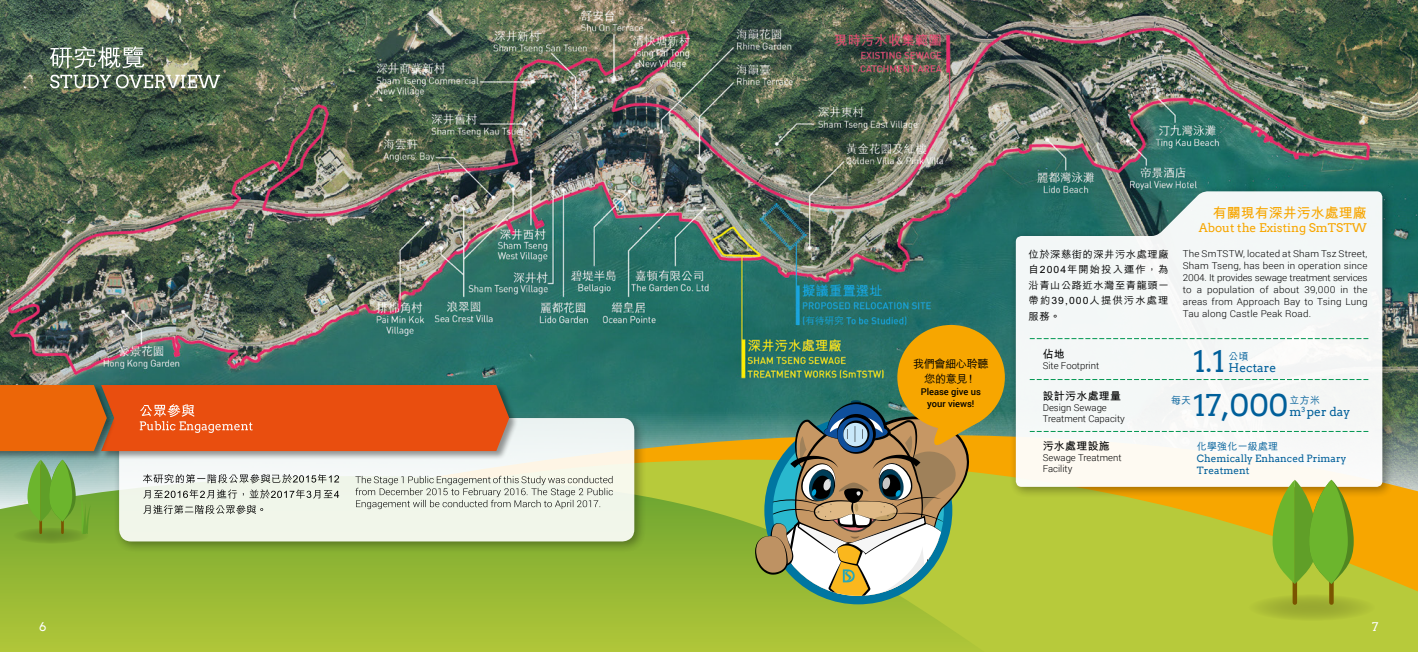
<style>
.page{position:relative;width:1418px;height:652px;background:#fff}
.page>*{position:absolute;margin:0;border:0;box-sizing:border-box;transform-origin:0 0}
.t1{font:30px "Arvo";color:#005f9a}
.t2{font:700 14px "M Hei HK";color:#f7a600}
.t3{font:12px "Arvo";color:#f7a600}
.t4{font:12px "Arvo";color:#005f9a}
.t5{font:12px "Arvo";color:#fff}
.t6{font:500 11.2px/14.9px "M Hei HK";letter-spacing:-.04em;color:#000;text-align:center}
.t7{font:700 11px "M Hei HK";letter-spacing:.02em;color:#000}
.t8{font:500 10px/15.4px "M Hei HK";letter-spacing:.1em;color:#000;text-align:justify;scale:1.04 1}
.t9{font:10px/12.4px "Arvo";color:#005f9a}
.t10{font:500 10px "M Hei HK";letter-spacing:.02em;color:#005f9a}
.t11{font:300 9.5px/12px "Roboto";color:#000;text-align:justify;scale:1.04 1}
.t12{font:300 9.5px/11px "Roboto";color:#000}
.t13{font:500 9.3px/11.4px "Roboto";color:#000;text-align:center}
</style>
<div class="page">
<img style="left:0;top:0;width:1417px;height:429px">
<svg style="left:0;top:460px;width:1417px;height:192px;background:#bfc436"></svg>
<svg style="left:0;top:476px;width:984px;height:176px;background:#9dbc38"></svg>
<div style="left:112px;top:411px;width:534px;height:143px;background:#000;opacity:.4"></div>
<div style="left:119px;top:418px;width:515px;height:123px;background:linear-gradient(to right,#f2f7ee,#f3f6ed);border-radius:12px"></div>
<svg style="left:143px;top:505px;width:120px;height:9px"></svg>
<svg style="left:143px;top:489px;width:196px;height:10px;background:#bfc4ba"></svg>
<svg style="left:143px;top:474px;width:196px;height:9px"></svg>
<svg style="left:355px;top:476px;width:258px;height:33px;background:#d4d8cd"></svg>
<svg style="left:13px;top:528px;width:76px;height:16px"></svg>
<hr style="left:61px;top:462px;width:3px;height:71px;background:#7a5400">
<hr style="left:39px;top:466px;width:3px;height:67px;background:#7a5400">
<svg style="left:27px;top:461px;width:49px;height:61px;background:#71ae41"></svg>
<div style="left:1009px;top:185px;width:385px;height:314px;background:#000;opacity:.4"></div>
<svg style="left:1015px;top:191px;width:367px;height:296px;fill:#f4f7f7"></svg>
<svg style="left:1029px;top:379px;width:339px;height:1px"></svg>
<svg style="left:1029px;top:431px;width:339px;height:1px"></svg>
<svg style="left:1029px;top:338px;width:339px;height:1px"></svg>
<svg style="left:746px;top:400px;width:244px;height:204px;background:#98a06e"></svg>
<div style="left:897px;top:325px;width:107px;height:105px;background:#f7a600;border-radius:50%"></div>
<svg style="left:1248px;top:594px;width:127px;height:27px;background:#a6b634"></svg>
<svg style="left:1329px;top:584px;width:4px;height:19px"></svg>
<svg style="left:1292px;top:584px;width:4px;height:19px"></svg>
<svg style="left:1272px;top:480px;width:81px;height:104px;background:#85b233"></svg>
<svg style="left:82px;top:495px;width:9px;height:39px"></svg>
<div style="left:100px;top:384px;width:418px;height:77px;background:#000;opacity:.4"></div>
<div style="left:0;top:384px;width:116px;height:77px;background:#000;opacity:.4"></div>
<svg style="left:0;top:385px;width:509px;height:66px;background:#e55614"></svg>
<svg style="left:50px;top:74px;width:170px;height:14px"></svg>
<svg style="left:50px;top:46px;width:94px;height:22px"></svg>
<h2 class="t2" style="left:1212px;top:202px;width:155px">有關現有深井污水處理廠</h2>
<p class="t3" style="left:1198px;top:221px;width:170px">About the Existing SmTSTW</p>
<p class="t6" style="left:913px;top:356px;width:77px">我們會細心聆聽您的意見！</p>
<p class="t13" style="left:920px;top:386px;width:62px">Please give us your views!</p>
<p class="t8" style="left:1028px;top:246px;width:136px">位於深慈街的深井污水處理廠自2004年開始投入運作，為沿青山公路近水灣至青龍頭一帶約39,000人提供污水處理服務。</p>
<p class="t11" style="left:1182px;top:247px;width:179px">The SmTSTW, located at Sham Tsz Street, Sham Tseng, has been in operation since 2004. It provides sewage treatment services to a population of about 39,000 in the areas from Approach Bay to Tsing Lung Tau along Castle Peak Road.</p>
<p class="t7" style="left:1042px;top:345px;width:24px">佔地</p>
<p class="t12" style="left:1042px;top:359px;width:58px">Site Footprint</p>
<h1 class="t1" style="left:1193px;top:344px;width:33px">1.1</h1>
<p class="t10" style="left:1228px;top:349px;width:22px">公頃</p>
<p class="t4" style="left:1228px;top:361px;width:49px">Hectare</p>
<p class="t7" style="left:1042px;top:388px;width:80px">設計污水處理量</p>
<p class="t12" style="left:1042px;top:402px;width:84px">Design Sewage<br>Treatment Capacity</p>
<h1 class="t1" style="left:1193px;top:387px;width:97px">17,000</h1>
<p class="t10" style="left:1289px;top:393px;width:32px">立方米</p>
<p class="t4" style="left:1289px;top:405px;width:62px">m<sup>3</sup> per day</p>
<p class="t10" style="left:1171px;top:393px;width:22px">每天</p>
<p class="t7" style="left:1042px;top:438px;width:69px">污水處理設施</p>
<p class="t12" style="left:1042px;top:452px;width:80px">Sewage Treatment<br>Facility</p>
<p class="t10" style="left:1196px;top:439px;width:83px">化學強化一級處理</p>
<p class="t9" style="left:1196px;top:452px;width:151px">Chemically Enhanced Primary<br>Treatment</p>
<p class="t5" style="left:39px;top:619px;width:9px">6</p>
<p class="t5" style="left:1371px;top:619px;width:8px">7</p>
</div>
